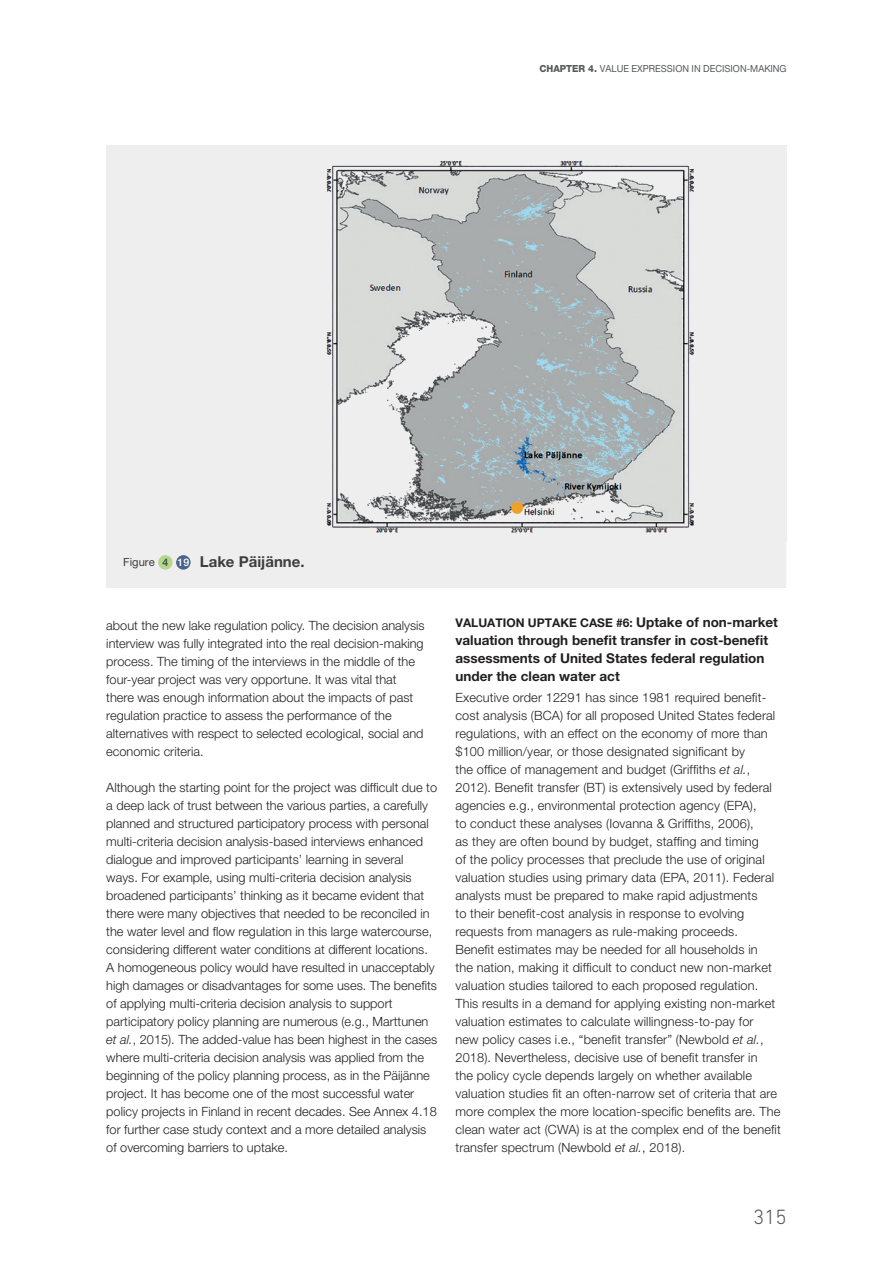
<style>
.page{position:relative;width:893px;height:1263px;background:#fff}
.page>*{position:absolute;margin:0;border:0;box-sizing:border-box;transform-origin:0 0}
.t1{font:300 21px "DIN Next LT Pro";color:#57585a}
.t2{font:700 15px "Helvetica Neue LT Pro";color:#3e3e3f}
.t3{font:700 13.5px/18px "Helvetica Neue LT Pro";color:#231f20}
.t4{font:300 12.75px/18px "Helvetica Neue LT Pro";color:#231f20}
.t5{font:700 12px "Helvetica Neue LT Pro";color:#231f20}
.t6{font:9.75px "Helvetica Neue LT Pro";color:#57585a;scale:.95 1}
.s1{font-weight:800}
.s2{font-weight:400;font-size:11.25px}
.s3{font-weight:500;font-size:10.5px}
.s4{font-weight:500;font-size:10.5px;color:#fff}
.s5{font-style:italic}
.s6{font-size:13.5px}
</style>
<div class="page">
<div style="left:106px;top:145px;width:681px;height:404px;background:#eeeeef"></div>
<img style="left:326px;top:160px;width:368px;height:373px">
<div style="left:106px;top:542px;width:681px;height:45px;background:#eeeeef"></div>
<hr style="left:786px;top:542px;width:1px;height:45px;background:#fff">
<div style="left:158px;top:555px;width:15px;height:15px;background:#b3d78b;border-radius:50%"></div>
<div style="left:176px;top:555px;width:15px;height:15px;background:#48638b;border-radius:50%"></div>
<p class="t6" style="left:539px;top:63px;width:262px"><span class="s1">CHAPTER 4.</span> VALUE EXPRESSION IN DECISION-MAKING</p>
<p class="t2" style="left:123px;top:553px;width:181px"><span class="s2">Figure</span> <span class="s3">4</span> <span class="s4">19</span> Lake Päijänne.</p>
<p class="t4" style="left:106px;top:616px;width:320px">about the new lake regulation policy. The decision analysis interview was fully integrated into the real decision-making process. The timing of the interviews in the middle of the four-year project was very opportune. It was vital that there was enough information about the impacts of past regulation practice to assess the performance of the alternatives with respect to selected ecological, social and economic criteria.</p>
<p class="t4" style="left:106px;top:778px;width:332px">Although the starting point for the project was difficult due to a deep lack of trust between the various parties, a carefully planned and structured participatory process with personal multi-criteria decision analysis-based interviews enhanced dialogue and improved participants’ learning in several ways. For example, using multi-criteria decision analysis broadened participants’ thinking as it became evident that there were many objectives that needed to be reconciled in the water level and flow regulation in this large watercourse, considering different water conditions at different locations.<br>A homogeneous policy would have resulted in unacceptably high damages or disadvantages for some uses. The benefits of applying multi-criteria decision analysis to support participatory policy planning are numerous (e.g., Marttunen <span class="s5">et al.</span>, 2015). The added-value has been highest in the cases where multi-criteria decision analysis was applied from the beginning of the policy planning process, as in the Päijänne project. It has become one of the most successful water policy projects in Finland in recent decades. See Annex 4.18 for further case study context and a more detailed analysis of overcoming barriers to uptake.</p>
<p class="t5" style="left:455px;top:616px;width:324px">VALUATION UPTAKE CASE #6: <span class="s6">Uptake of non-market</span></p>
<p class="t3" style="left:455px;top:631px;width:314px">valuation through benefit transfer in cost-benefit assessments of United States federal regulation under the clean water act</p>
<p class="t4" style="left:455px;top:688px;width:327px">Executive order 12291 has since 1981 required benefit&shy;cost analysis (BCA) for all proposed United States federal regulations, with an effect on the economy of more than $100 million/year, or those designated significant by<br>the office of management and budget (Griffiths <span class="s5">et al.</span>, 2012). Benefit transfer (BT) is extensively used by federal agencies e.g., environmental protection agency (EPA),<br>to conduct these analyses (Iovanna &amp; Griffiths, 2006),<br>as they are often bound by budget, staffing and timing<br>of the policy processes that preclude the use of original valuation studies using primary data (EPA, 2011). Federal analysts must be prepared to make rapid adjustments<br>to their benefit-cost analysis in response to evolving requests from managers as rule-making proceeds.<br>Benefit estimates may be needed for all households in<br>the nation, making it difficult to conduct new non-market valuation studies tailored to each proposed regulation.<br>This results in a demand for applying existing non-market valuation estimates to calculate willingness-to-pay for<br>new policy cases i.e., “benefit transfer” (Newbold <span class="s5">et al.</span>, 2018). Nevertheless, decisive use of benefit transfer in<br>the policy cycle depends largely on whether available valuation studies fit an often-narrow set of criteria that are more complex the more location-specific benefits are. The clean water act (CWA) is at the complex end of the benefit transfer spectrum (Newbold <span class="s5">et al.</span>, 2018).</p>
<h1 class="t1" style="left:753px;top:1205px;width:35px">315</h1>
</div>
